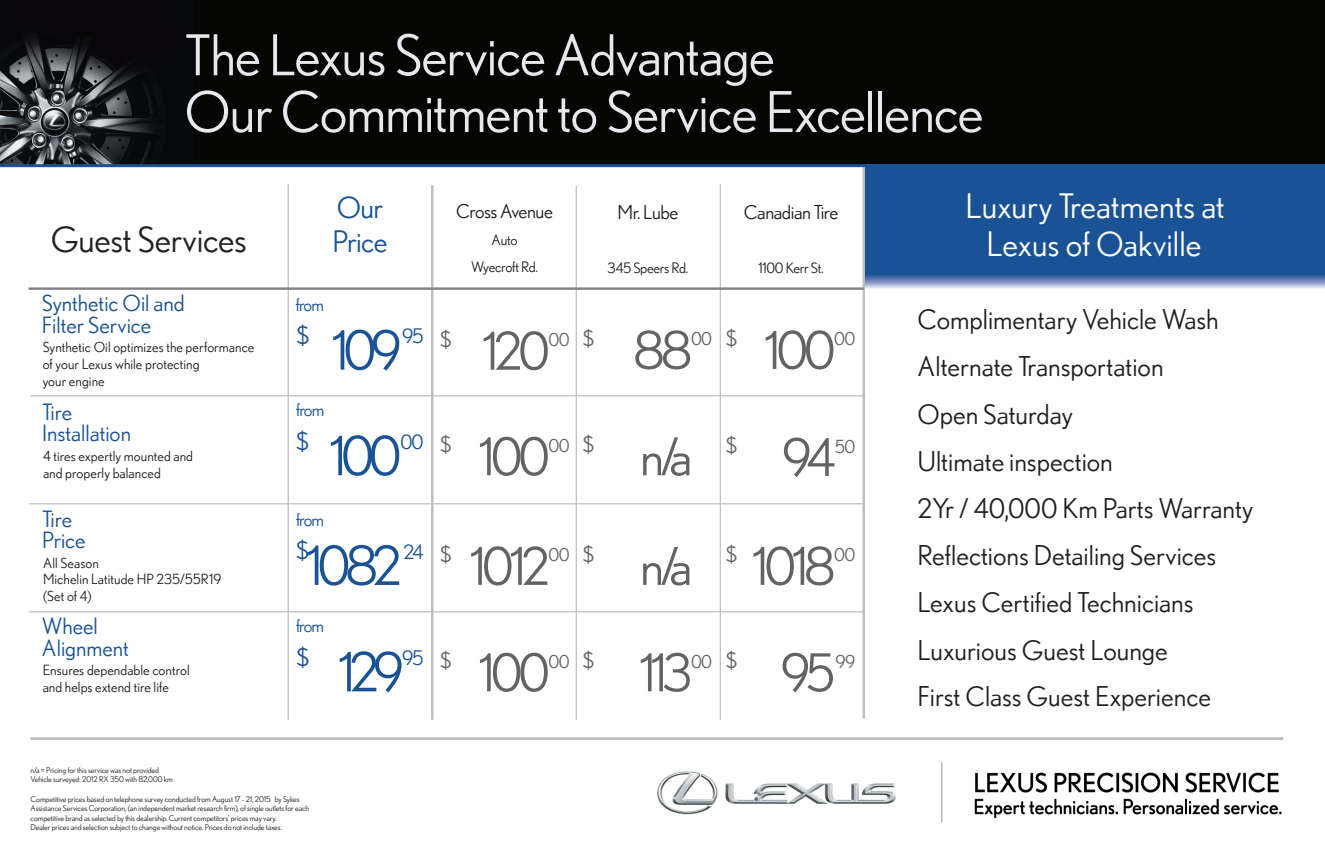
<style>
.page{position:relative;width:1325px;height:864px;background:#fff}
.page>*{position:absolute;margin:0;border:0;box-sizing:border-box;transform-origin:0 0}
.t1{font:56.16px/56.8px "Nobel";letter-spacing:-.02em;color:#e7e8ec}
.t2{font:54px "Nobel";letter-spacing:-.095em;color:#1a5296}
.t3{font:52px "Nobel";letter-spacing:-.075em;color:#636366}
.t4{font:35.2px "Nobel";letter-spacing:-.01em;color:#231f20}
.t5{font:33.6px "Nobel";color:#fff}
.t6{font:29.6px/34px "Nobel";letter-spacing:-.02em;color:#1a5296}
.t7{font:27.2px "Nobel";color:#231f20}
.t8{font:24.8px "Nobel";color:#1a5296}
.t9{font:22.4px "Nobel";color:#1a5296}
.t10{font:22px "Nobel";color:#636366}
.t11{font:20px "Nobel";letter-spacing:-.075em;color:#1a5296}
.t12{font:19.2px "Nobel";letter-spacing:-.02em;color:#231f20}
.t13{font:18px "Nobel";letter-spacing:-.04em;color:#636366}
.t14{font:17.6px "Nobel";letter-spacing:-.05em;color:#1a5296}
.t15{font:14.4px "Nobel";letter-spacing:-.02em;color:#231f20}
.t16{font:14px "Nobel";letter-spacing:.005em;color:#231f20}
.t17{font:8px/9.6px "Nobel";letter-spacing:-.015em;color:#231f20}
</style>
<div class="page">
<img style="left:657px;top:651px;width:627px;height:172px">
<div style="left:188px;top:0;width:1137px;height:166px;background:#050504"></div>
<img style="left:0;top:0;width:188px;height:164px">
<svg style="left:865px;top:167px;width:460px;height:122px;background:#265a9b"></svg>
<hr style="left:720px;top:184px;width:1px;height:536px;background:#bcbdc0">
<hr style="left:576px;top:186px;width:1px;height:534px;background:#bcbdc0">
<hr style="left:288px;top:184px;width:1px;height:536px;background:#bcbdc0">
<hr style="left:431px;top:185px;width:2px;height:535px;background:#bcbdc0">
<hr style="left:862px;top:166px;width:3px;height:552px;background:#bcbdc0">
<hr style="left:28px;top:287px;width:836px;height:3px;background:#808285">
<hr style="left:30px;top:395px;width:835px;height:1px;background:#bcbdc0">
<hr style="left:29px;top:503px;width:835px;height:1px;background:#bcbdc0">
<hr style="left:29px;top:611px;width:835px;height:1px;background:#bcbdc0">
<hr style="left:30px;top:737px;width:1253px;height:3px;background:#bcbdc0">
<hr style="left:0;top:164px;width:1325px;height:3px;background:#1a5296">
<h1 class="t1" style="left:184px;top:26px;width:801px">The Lexus Service Advantage<br>Our Commitment to Service Excellence</h1>
<h3 class="t4" style="left:51px;top:219px;width:198px">Guest Services</h3>
<h3 class="t9" style="left:42px;top:291px;width:144px">Synthetic Oil and</h3>
<h3 class="t9" style="left:42px;top:312px;width:111px">Filter Service</h3>
<h3 class="t16" style="left:43px;top:339px;width:213px">Synthetic Oil optimizes the performance</h3>
<h3 class="t16" style="left:43px;top:356px;width:158px">of your Lexus while protecting</h3>
<h3 class="t16" style="left:43px;top:373px;width:64px">your engine</h3>
<h3 class="t9" style="left:42px;top:399px;width:32px">Tire</h3>
<h3 class="t9" style="left:42px;top:421px;width:90px">Installation</h3>
<h3 class="t16" style="left:43px;top:448px;width:152px">4 tires expertly mounted and</h3>
<h3 class="t16" style="left:43px;top:465px;width:119px">and properly balanced</h3>
<h3 class="t9" style="left:42px;top:506px;width:32px">Tire</h3>
<h3 class="t9" style="left:42px;top:527px;width:45px">Price</h3>
<h3 class="t16" style="left:43px;top:555px;width:57px">All Season</h3>
<h3 class="t16" style="left:43px;top:571px;width:180px">Michelin Latitude HP 235/55R19</h3>
<h3 class="t16" style="left:43px;top:588px;width:50px">(Set of 4)</h3>
<h3 class="t9" style="left:42px;top:613px;width:58px">Wheel</h3>
<h3 class="t9" style="left:42px;top:635px;width:89px">Alignment</h3>
<h3 class="t16" style="left:43px;top:662px;width:149px">Ensures dependable control</h3>
<h3 class="t16" style="left:43px;top:679px;width:128px">and helps extend tire life</h3>
<h3 class="t6" style="left:332px;top:190px;width:56px">Our<br>Price</h3>
<h3 class="t12" style="left:456px;top:201px;width:98px">Cross Avenue</h3>
<h3 class="t15" style="left:491px;top:232px;width:28px">Auto</h3>
<h3 class="t12" style="left:617px;top:201px;width:63px">Mr. Lube</h3>
<h3 class="t12" style="left:744px;top:201px;width:96px">Canadian Tire</h3>
<h3 class="t15" style="left:471px;top:258px;width:68px">Wyecroft Rd.</h3>
<h3 class="t15" style="left:607px;top:260px;width:82px">345 Speers Rd.</h3>
<h3 class="t15" style="left:758px;top:260px;width:67px">1100 Kerr St.</h3>
<h3 class="t14" style="left:296px;top:294px;width:30px">from</h3>
<h3 class="t8" style="left:296px;top:321px;width:14px">$</h3>
<h3 class="t11" style="left:402px;top:325px;width:23px">95</h3>
<h2 class="t2" style="left:332px;top:320px;width:71px">109</h2>
<h3 class="t10" style="left:440px;top:326px;width:13px">$</h3>
<h3 class="t3" style="left:483px;top:321px;width:69px">120</h3>
<h3 class="t13" style="left:549px;top:330px;width:23px">00</h3>
<h3 class="t10" style="left:583px;top:326px;width:13px">$</h3>
<h3 class="t3" style="left:633px;top:321px;width:61px">88</h3>
<h3 class="t13" style="left:691px;top:329px;width:23px">00</h3>
<h3 class="t10" style="left:726px;top:326px;width:13px">$</h3>
<h3 class="t3" style="left:765px;top:321px;width:72px">100</h3>
<h3 class="t13" style="left:834px;top:329px;width:23px">00</h3>
<h3 class="t14" style="left:296px;top:400px;width:30px">from</h3>
<h3 class="t8" style="left:296px;top:427px;width:14px">$</h3>
<h3 class="t11" style="left:400px;top:430px;width:25px">00</h3>
<h2 class="t2" style="left:330px;top:425px;width:73px">100</h2>
<h3 class="t10" style="left:440px;top:432px;width:13px">$</h3>
<h3 class="t3" style="left:479px;top:427px;width:72px">100</h3>
<h3 class="t13" style="left:549px;top:435px;width:23px">00</h3>
<h3 class="t10" style="left:583px;top:432px;width:13px">$</h3>
<h3 class="t3" style="left:640px;top:427px;width:54px">n/a</h3>
<h3 class="t10" style="left:726px;top:433px;width:13px">$</h3>
<h3 class="t3" style="left:782px;top:428px;width:55px">94</h3>
<h3 class="t13" style="left:835px;top:436px;width:22px">50</h3>
<h3 class="t14" style="left:296px;top:510px;width:30px">from</h3>
<h3 class="t8" style="left:296px;top:536px;width:14px">$</h3>
<h3 class="t11" style="left:403px;top:540px;width:22px">24</h3>
<h2 class="t2" style="left:306px;top:535px;width:97px">1082</h2>
<h3 class="t10" style="left:440px;top:542px;width:13px">$</h3>
<h3 class="t3" style="left:470px;top:537px;width:81px">1012</h3>
<h3 class="t13" style="left:549px;top:545px;width:23px">00</h3>
<h3 class="t10" style="left:583px;top:542px;width:13px">$</h3>
<h3 class="t3" style="left:640px;top:537px;width:54px">n/a</h3>
<h3 class="t10" style="left:726px;top:542px;width:13px">$</h3>
<h3 class="t3" style="left:752px;top:537px;width:84px">1018</h3>
<h3 class="t13" style="left:834px;top:545px;width:23px">00</h3>
<h3 class="t14" style="left:296px;top:616px;width:30px">from</h3>
<h3 class="t8" style="left:296px;top:643px;width:14px">$</h3>
<h3 class="t11" style="left:402px;top:647px;width:23px">95</h3>
<h2 class="t2" style="left:339px;top:641px;width:67px">129</h2>
<h3 class="t10" style="left:440px;top:648px;width:13px">$</h3>
<h3 class="t3" style="left:479px;top:643px;width:72px">100</h3>
<h3 class="t13" style="left:549px;top:651px;width:23px">00</h3>
<h3 class="t10" style="left:583px;top:648px;width:13px">$</h3>
<h3 class="t3" style="left:640px;top:643px;width:54px">113</h3>
<h3 class="t13" style="left:691px;top:651px;width:23px">00</h3>
<h3 class="t10" style="left:726px;top:648px;width:13px">$</h3>
<h3 class="t3" style="left:781px;top:643px;width:56px">95</h3>
<h3 class="t13" style="left:835px;top:651px;width:21px">99</h3>
<p class="t17" style="left:31px;top:765px;width:144px">n/a = Pricing for this service was not provided<br>Vehicle surveyed: 2012 RX 350 with 82,000 km</p>
<p class="t17" style="left:31px;top:794px;width:280px">Competitive prices based on telephone survey conducted from August 17 - 21, 2015 by Sykes Assistance Services Corporation, (an independent market research firm), of single outlets for each competitive brand as selected by this dealership. Current competitors’ prices may vary.<br>Dealer prices and selection subject to change without notice. Prices do not include taxes.</p>
<h3 class="t5" style="left:965px;top:186px;width:261px">Luxury Treatments at</h3>
<h3 class="t5" style="left:986px;top:225px;width:216px">Lexus of Oakville</h3>
<h3 class="t7" style="left:917px;top:304px;width:303px">Complimentary Vehicle Wash</h3>
<h3 class="t7" style="left:917px;top:351px;width:248px">Alternate Transportation</h3>
<h3 class="t7" style="left:917px;top:398px;width:157px">Open Saturday</h3>
<h3 class="t7" style="left:917px;top:446px;width:197px">Ultimate inspection</h3>
<h3 class="t7" style="left:917px;top:493px;width:337px">2Yr / 40,000 Km Parts Warranty</h3>
<h3 class="t7" style="left:917px;top:540px;width:301px">Reflections Detailing Services</h3>
<h3 class="t7" style="left:917px;top:587px;width:278px">Lexus Certified Technicians</h3>
<h3 class="t7" style="left:917px;top:634px;width:252px">Luxurious Guest Lounge</h3>
<h3 class="t7" style="left:917px;top:680px;width:295px">First Class Guest Experience</h3>
</div>
